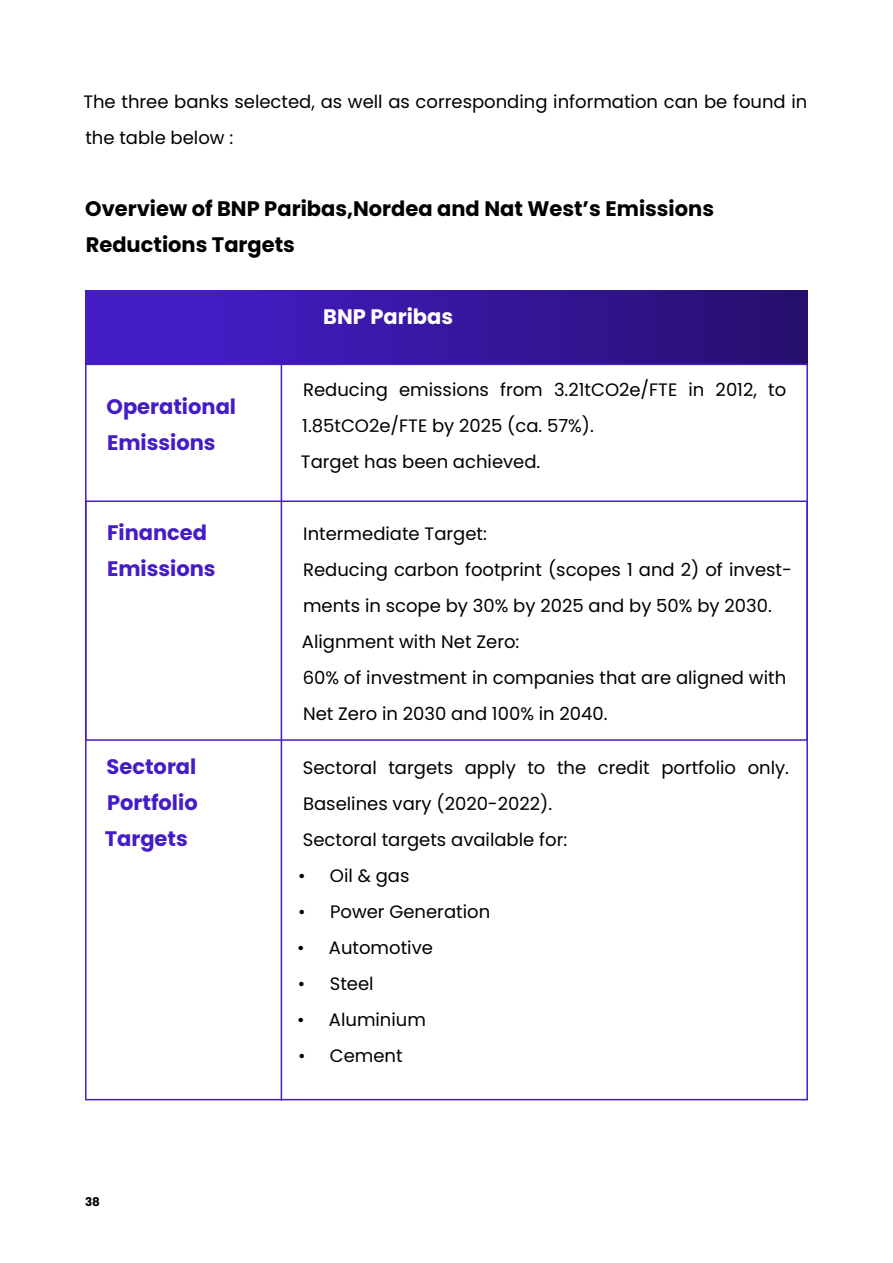
<style>
.page{position:relative;width:893px;height:1263px;background:#fff}
.page>*{position:absolute;margin:0;border:0;box-sizing:border-box;transform-origin:0 0}
.t1{font:700 21px/36px "Poppins";color:#000}
.t2{font:700 21px/36px "Poppins";color:#451dc7}
.t3{font:700 21px "Poppins";color:#fff}
.t4{font:18px/36px "Poppins";color:#000}
.t5{font:700 12px "Poppins";color:#000}
</style>
<div class="page">
<div style="left:85px;top:291px;width:723px;height:73px;background:linear-gradient(to right,#491fd2,#260f6d)"></div>
<div style="left:85px;top:500px;width:723px;height:241px;border:2px solid #451dc7"></div>
<hr style="left:281px;top:364px;width:1px;height:736px;background:#451dc7">
<p class="t4" style="left:83px;top:84px;width:726px">The three banks selected, as well as corresponding information can be found in the table below :</p>
<p class="t1" style="left:85px;top:191px;width:630px">Overview of BNP Paribas,Nordea and Nat West’s Emissions<br>Reductions Targets</p>
<p class="t2" style="left:106px;top:389px;width:131px">Operational<br>Emissions</p>
<p class="t2" style="left:107px;top:515px;width:110px">Financed<br>Emissions</p>
<p class="t2" style="left:105px;top:749px;width:94px;text-align:justify">Sectoral Portfolio Targets</p>
<p class="t5" style="left:85px;top:1195px;width:17px">38</p>
<p class="t3" style="left:323px;top:304px;width:131px">BNP Paribas</p>
<p class="t4" style="left:301px;top:372px;width:487px">Reducing emissions from 3.21tCO2e/FTE in 2012, to<br>1.85tCO2e/FTE by 2025 (ca. 57%).<br>Target has been achieved.</p>
<p class="t4" style="left:302px;top:516px;width:492px">Intermediate Target:<br>Reducing carbon footprint (scopes 1 and 2) of invest&shy;ments in scope by 30% by 2025 and by 50% by 2030.<br>Alignment with Net Zero:<br>60% of investment in companies that are aligned with Net Zero in 2030 and 100% in 2040.</p>
<p class="t4" style="left:303px;top:750px;width:488px">Sectoral targets apply to the credit portfolio only.<br>Baselines vary (2020-2022).<br>Sectoral targets available for:</p>
<p class="t4" style="left:298px;top:858px;width:113px">• Oil &amp; gas</p>
<p class="t4" style="left:298px;top:894px;width:193px">• Power Generation</p>
<p class="t4" style="left:297px;top:930px;width:137px">• Automotive</p>
<p class="t4" style="left:298px;top:966px;width:77px">• Steel</p>
<p class="t4" style="left:297px;top:1002px;width:130px">• Aluminium</p>
<p class="t4" style="left:298px;top:1038px;width:106px">• Cement</p>
</div>
